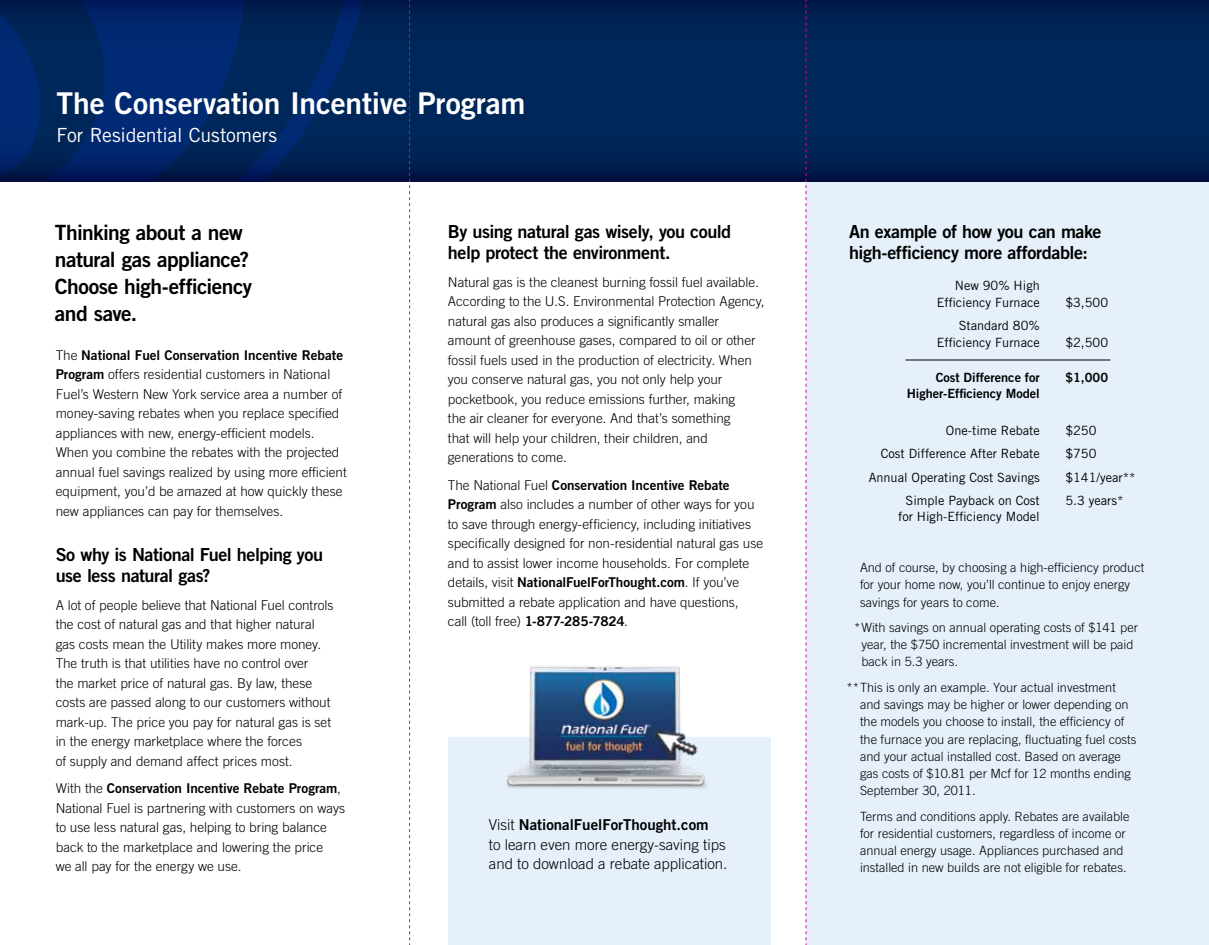
<style>
.page{position:relative;width:1209px;height:945px;background:#fff}
.page>*{position:absolute;margin:0;border:0;box-sizing:border-box;transform-origin:0 0}
.t1{font:30px "Trade Gothic LT Std Bd 2";letter-spacing:-.005em;color:#fff}
.t2{font:21px/27px "Trade Gothic LT Std Bd 2";letter-spacing:-.025em;color:#000}
.t3{font:19.5px "Trade Gothic LT Std";letter-spacing:-.01em;color:#fff}
.t4{font:18px/21px "Trade Gothic LT Std Bd 2";letter-spacing:-.025em;color:#000}
.t5{font:300 15px/19.5px "Trade Gothic LT Std";color:#000}
.t6{font:15px "Trade Gothic LT Std Bd 2";color:#000}
.t7{font:300 13.5px/19.5px "Trade Gothic LT Std";color:#000}
.t8{font:13.5px "Trade Gothic LT Std Bd 2";color:#000}
.t9{font:300 12.75px/17.2px "Trade Gothic LT Std";color:#000}
.t10{font:12.75px/16.5px "Trade Gothic LT Std";color:#000;text-align:right}
.t11{font:12.75px "Trade Gothic LT Std Bd 2";color:#000}
.s1{font-family:"Trade Gothic LT Std";font-weight:300}
.s2{font-family:"Trade Gothic LT Std Bd 2";font-weight:400}
</style>
<div class="page">
<div style="left:806px;top:158px;width:402px;height:787px;background:#e5f0fa"></div>
<div style="left:448px;top:738px;width:322px;height:207px;background:#e5f0fa"></div>
<svg style="left:0;top:0;width:1208px;height:182px;background:#002355"></svg>
<svg style="left:0;top:0;width:372px;height:180px;background:#002561"></svg>
<hr style="left:905px;top:360px;width:205px;height:1px;background:#000">
<img style="left:487px;top:665px;width:234px;height:123px">
<svg style="left:805px;top:0;width:1px;height:945px"></svg>
<svg style="left:409px;top:0;width:1px;height:945px"></svg>
<h1 class="t1" style="left:57px;top:84px;width:470px">The Conservation Incentive Program</h1>
<h3 class="t3" style="left:57px;top:123px;width:222px">For Residential Customers</h3>
<h2 class="t2" style="left:55px;top:219px;width:199px">Thinking about a new natural gas appliance?<br>Choose high-efficiency and save.</h2>
<h3 class="t4" style="left:448px;top:221px;width:285px">By using natural gas wisely, you could help protect the environment.</h3>
<p class="t7" style="left:448px;top:272px;width:318px">Natural gas is the cleanest burning fossil fuel available.<br>According to the U.S. Environmental Protection Agency, natural gas also produces a significantly smaller amount of greenhouse gases, compared to oil or other fossil fuels used in the production of electricity. When you conserve natural gas, you not only help your pocketbook, you reduce emissions further, making<br>the air cleaner for everyone. And that’s something<br>that will help your children, their children, and generations to come.</p>
<p class="t8" style="left:448px;top:476px;width:283px"><span class="s1">The National Fuel</span> Conservation Incentive Rebate</p>
<p class="t7" style="left:448px;top:494px;width:317px"><span class="s2">Program</span> also includes a number of other ways for you to save through energy-efficiency, including initiatives specifically designed for non-residential natural gas use and to assist lower income households. For complete</p>
<p class="t8" style="left:448px;top:574px;width:293px"><span class="s1">details, visit</span> NationalFuelForThought.com<span class="s1">. If you’ve</span></p>
<p class="t7" style="left:448px;top:592px;width:292px">submitted a rebate application and have questions, call (toll free) <span class="s2">1-877-285-7824</span>.</p>
<p class="t8" style="left:56px;top:347px;width:289px"><span class="s1">The</span> National Fuel Conservation Incentive Rebate</p>
<p class="t7" style="left:56px;top:365px;width:292px"><span class="s2">Program</span> offers residential customers in National Fuel’s Western New York service area a number of money-saving rebates when you replace specified appliances with new, energy-efficient models.<br>When you combine the rebates with the projected annual fuel savings realized by using more efficient equipment, you’d be amazed at how quickly these new appliances can pay for themselves.</p>
<h3 class="t4" style="left:56px;top:544px;width:269px">So why is National Fuel helping you use less natural gas?</h3>
<p class="t7" style="left:56px;top:595px;width:279px">A lot of people believe that National Fuel controls the cost of natural gas and that higher natural gas costs mean the Utility makes more money.<br>The truth is that utilities have no control over<br>the market price of natural gas. By law, these costs are passed along to our customers without mark-up. The price you pay for natural gas is set in the energy marketplace where the forces<br>of supply and demand affect prices most.</p>
<p class="t8" style="left:56px;top:780px;width:287px"><span class="s1">With the</span> Conservation Incentive Rebate Program<span class="s1">,</span></p>
<p class="t7" style="left:56px;top:798px;width:291px">National Fuel is partnering with customers on ways to use less natural gas, helping to bring balance back to the marketplace and lowering the price<br>we all pay for the energy we use.</p>
<p class="t6" style="left:489px;top:815px;width:221px"><span class="s1">Visit</span> NationalFuelForThought.com</p>
<p class="t5" style="left:489px;top:834px;width:240px">to learn even more energy-saving tips and to download a rebate application.</p>
<h3 class="t4" style="left:849px;top:221px;width:254px">An example of how you can make high-efficiency more affordable:</h3>
<p class="t10" style="left:936px;top:277px;width:105px">New 90% High<br>Efficiency Furnace</p>
<p class="t10" style="left:1065px;top:294px;width:44px">$3,500</p>
<p class="t10" style="left:936px;top:317px;width:105px">Standard 80%<br>Efficiency Furnace</p>
<p class="t10" style="left:1065px;top:334px;width:44px">$2,500</p>
<p class="t11" style="left:935px;top:369px;width:106px">Cost Difference for</p>
<p class="t11" style="left:1065px;top:369px;width:44px">$1,000</p>
<p class="t11" style="left:906px;top:386px;width:135px">Higher-Efficiency Model</p>
<p class="t10" style="left:945px;top:422px;width:95px">One-time Rebate</p>
<p class="t10" style="left:1065px;top:422px;width:33px">$250</p>
<p class="t10" style="left:880px;top:445px;width:160px">Cost Difference After Rebate</p>
<p class="t10" style="left:1065px;top:445px;width:33px">$750</p>
<p class="t10" style="left:868px;top:469px;width:173px">Annual Operating Cost Savings</p>
<p class="t10" style="left:1065px;top:469px;width:72px">$141/year**</p>
<p class="t10" style="left:905px;top:492px;width:136px">Simple Payback on Cost</p>
<p class="t10" style="left:1065px;top:492px;width:60px">5.3 years*</p>
<p class="t10" style="left:898px;top:508px;width:143px">for High-Efficiency Model</p>
<p class="t9" style="left:860px;top:559px;width:286px">And of course, by choosing a high-efficiency product for your home now, you’ll continue to enjoy energy savings for years to come.</p>
<p class="t9" style="left:861px;top:619px;width:278px;text-indent:-7px">*With savings on annual operating costs of $141 per year, the $750 incremental investment will be paid back in 5.3 years.</p>
<p class="t9" style="left:860px;top:679px;width:278px;text-indent:-14px">**This is only an example. Your actual investment and savings may be higher or lower depending on the models you choose to install, the efficiency of the furnace you are replacing, fluctuating fuel costs and your actual installed cost. Based on average gas costs of $10.81 per Mcf for 12 months ending September 30, 2011.</p>
<p class="t9" style="left:860px;top:807px;width:271px">Terms and conditions apply. Rebates are available for residential customers, regardless of income or annual energy usage. Appliances purchased and installed in new builds are not eligible for rebates.</p>
</div>
